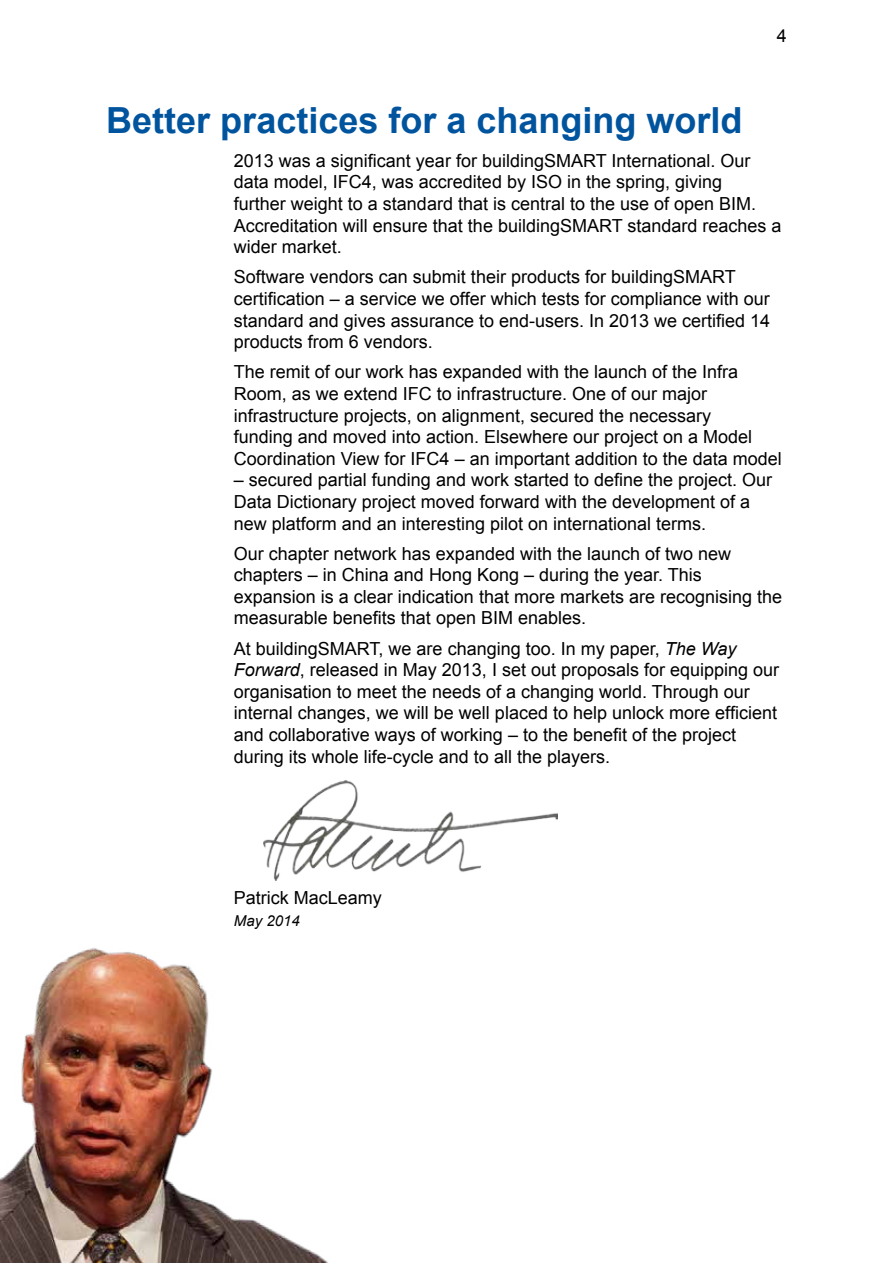
<style>
.page{position:relative;width:893px;height:1263px;background:#fff}
.page>*{position:absolute;margin:0;border:0;box-sizing:border-box;transform-origin:0 0}
.t1{font:700 36px "Arial";color:#00549e}
.t2{font:18px/21.6px "Arial";color:#000}
.t3{font:italic 15px "Arial";color:#000}
.s1{font-style:italic}
</style>
<div class="page">
<img style="left:264px;top:781px;width:293px;height:99px">
<img style="left:0;top:947px;width:328px;height:316px">
<p class="t2" style="left:777px;top:27px;width:12px">4</p>
<h1 class="t1" style="left:106px;top:106px;width:638px">Better practices for a changing world</h1>
<p class="t2" style="left:234px;top:150px;width:549px">2013 was a significant year for buildingSMART International. Our data model, IFC4, was accredited by ISO in the spring, giving<br>further weight to a standard that is central to the use of open BIM.<br>Accreditation will ensure that the buildingSMART standard reaches a wider market.</p>
<p class="t2" style="left:234px;top:268px;width:538px">Software vendors can submit their products for buildingSMART certification – a service we offer which tests for compliance with our standard and gives assurance to end-users. In 2013 we certified 14 products from 6 vendors.</p>
<p class="t2" style="left:234px;top:363px;width:549px">The remit of our work has expanded with the launch of the Infra Room, as we extend IFC to infrastructure. One of our major infrastructure projects, on alignment, secured the necessary<br>funding and moved into action. Elsewhere our project on a Model Coordination View for IFC4 – an important addition to the data model</p>
<p class="t2" style="left:234px;top:469px;width:540px">– secured partial funding and work started to define the project. Our<br>Data Dictionary project moved forward with the development of a new platform and an interesting pilot on international terms.</p>
<p class="t2" style="left:234px;top:543px;width:550px">Our chapter network has expanded with the launch of two new chapters – in China and Hong Kong – during the year. This expansion is a clear indication that more markets are recognising the measurable benefits that open BIM enables.</p>
<p class="t2" style="left:234px;top:638px;width:547px">At buildingSMART, we are changing too. In my paper, <span class="s1">The Way Forward</span>, released in May 2013, I set out proposals for equipping our organisation to meet the needs of a changing world. Through our internal changes, we will be well placed to help unlock more efficient and collaborative ways of working – to the benefit of the project during its whole life-cycle and to all the players.</p>
<p class="t2" style="left:234px;top:888px;width:150px">Patrick MacLeamy</p>
<p class="t3" style="left:234px;top:915px;width:67px">May 2014</p>
</div>
